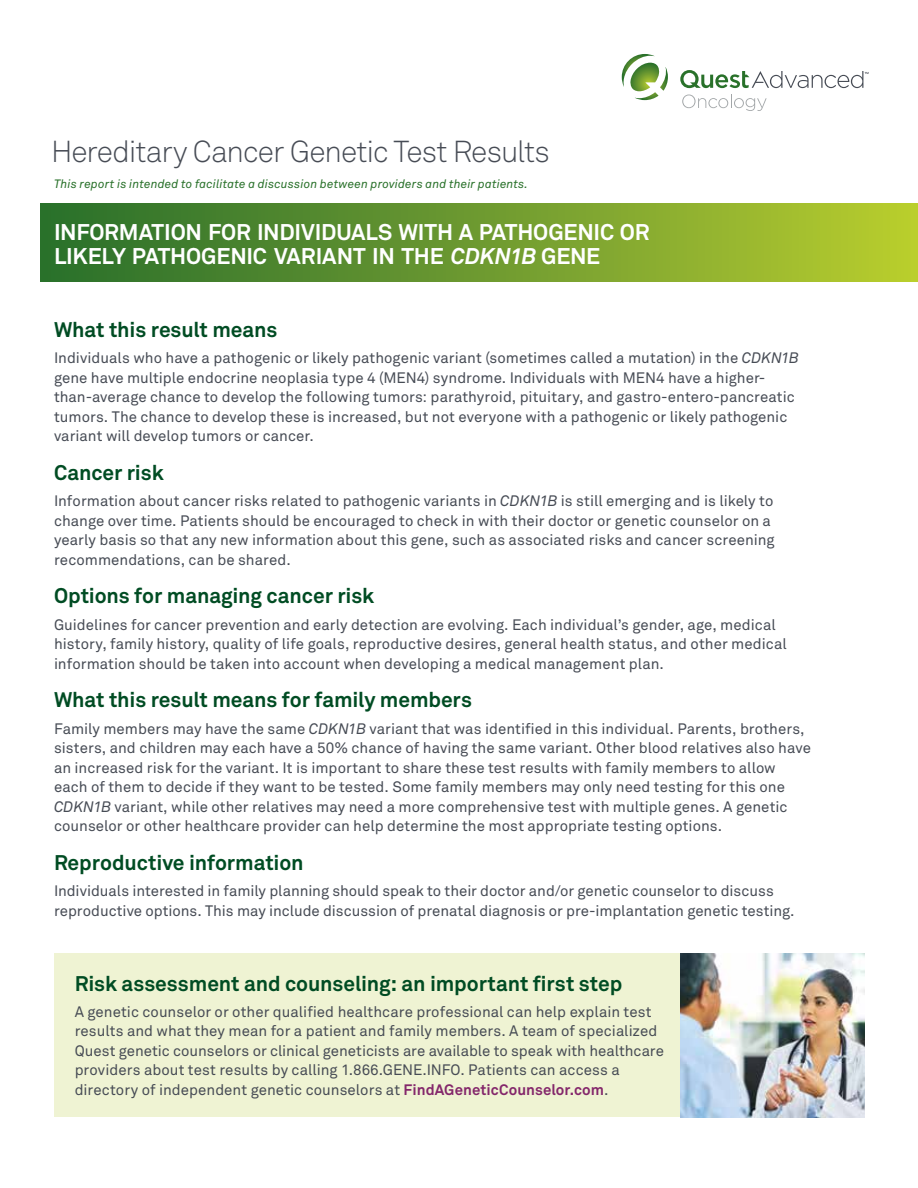
<style>
.page{position:relative;width:918px;height:1188px;background:#fff}
.page>*{position:absolute;margin:0;border:0;box-sizing:border-box;transform-origin:0 0}
.t1{font:300 30px "Akkurat Pro";letter-spacing:-.03em;color:#474c55}
.t2{font:700 22.5px/24px "Akkurat Pro";letter-spacing:-.01em;color:#fff}
.t3{font:700 21px "Akkurat Pro";letter-spacing:-.005em;color:#004c23}
.t4{font:15px/19.5px "Akkurat Pro";color:#474c55}
.t5{font:italic 12px "Akkurat Pro";letter-spacing:.01em;color:#29712a}
.s1{font-style:italic}
.s2{font-weight:700;color:#84276b}
</style>
<div class="page">
<div style="left:40px;top:204px;width:878px;height:78px;background:linear-gradient(to right,#276c2d,#b7cb30)"></div>
<svg style="left:622px;top:54px;width:46px;height:46px"></svg>
<svg style="left:680px;top:70px;width:189px;height:18px"></svg>
<svg style="left:682px;top:94px;width:85px;height:17px"></svg>
<div style="left:54px;top:954px;width:810px;height:163px;background:#eff3d3"></div>
<img style="left:680px;top:954px;width:185px;height:163px">
<h1 class="t1" style="left:51px;top:133px;width:500px">Hereditary Cancer Genetic Test Results</h1>
<p class="t5" style="left:54px;top:176px;width:476px">This report is intended to facilitate a discussion between providers and their patients.</p>
<h2 class="t2" style="left:54px;top:219px;width:597px">INFORMATION FOR INDIVIDUALS WITH A PATHOGENIC OR<br>LIKELY PATHOGENIC VARIANT IN THE <span class="s1">CDKN1B</span> GENE</h2>
<h3 class="t3" style="left:54px;top:316px;width:225px">What this result means</h3>
<p class="t4" style="left:54px;top:348px;width:746px">Individuals who have a pathogenic or likely pathogenic variant (sometimes called a mutation) in the <span class="s1">CDKN1B </span>gene have multiple endocrine neoplasia type 4 (MEN4) syndrome. Individuals with MEN4 have a higher&shy;than-average chance to develop the following tumors: parathyroid, pituitary, and gastro-entero-pancreatic tumors. The chance to develop these is increased, but not everyone with a pathogenic or likely pathogenic variant will develop tumors or cancer.</p>
<h3 class="t3" style="left:54px;top:459px;width:111px">Cancer risk</h3>
<p class="t4" style="left:54px;top:491px;width:722px">Information about cancer risks related to pathogenic variants in <span class="s1">CDKN1B</span> is still emerging and is likely to change over time. Patients should be encouraged to check in with their doctor or genetic counselor on a yearly basis so that any new information about this gene, such as associated risks and cancer screening recommendations, can be shared.</p>
<h3 class="t3" style="left:54px;top:583px;width:322px">Options for managing cancer risk</h3>
<p class="t4" style="left:54px;top:615px;width:734px">Guidelines for cancer prevention and early detection are evolving. Each individual’s gender, age, medical history, family history, quality of life goals, reproductive desires, general health status, and other medical information should be taken into account when developing a medical management plan.</p>
<h3 class="t3" style="left:54px;top:687px;width:420px">What this result means for family members</h3>
<p class="t4" style="left:54px;top:719px;width:758px">Family members may have the same <span class="s1">CDKN1B</span> variant that was identified in this individual. Parents, brothers, sisters, and children may each have a 50% chance of having the same variant. Other blood relatives also have an increased risk for the variant. It is important to share these test results with family members to allow each of them to decide if they want to be tested. Some family members may only need testing for this one <span class="s1">CDKN1B</span> variant, while other relatives may need a more comprehensive test with multiple genes. A genetic counselor or other healthcare provider can help determine the most appropriate testing options.</p>
<h3 class="t3" style="left:54px;top:850px;width:251px">Reproductive information</h3>
<p class="t4" style="left:54px;top:881px;width:742px">Individuals interested in family planning should speak to their doctor and/or genetic counselor to discuss reproductive options. This may include discussion of prenatal diagnosis or pre-implantation genetic testing.</p>
<h3 class="t3" style="left:75px;top:970px;width:549px">Risk assessment and counseling: an important first step</h3>
<p class="t4" style="left:75px;top:1002px;width:591px">A genetic counselor or other qualified healthcare professional can help explain test results and what they mean for a patient and family members. A team of specialized Quest genetic counselors or clinical geneticists are available to speak with healthcare providers about test results by calling 1.866.GENE.INFO. Patients can access a directory of independent genetic counselors at <span class="s2">FindAGeneticCounselor.com</span>.</p>
</div>
